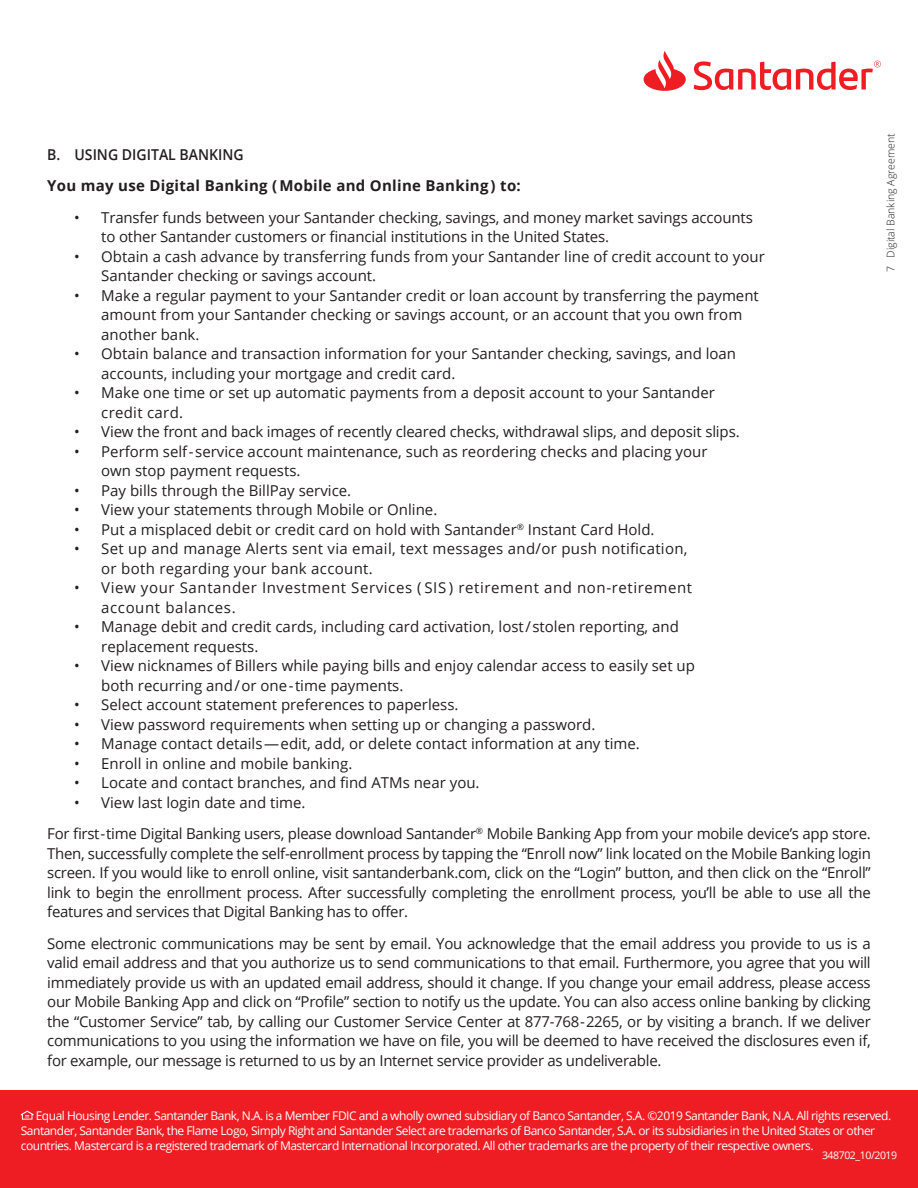
<style>
.page{position:relative;width:918px;height:1188px;background:#fff}
.page>*{position:absolute;margin:0;border:0;box-sizing:border-box;transform-origin:0 0}
.Paragraph{font:15px/19.5px "Open Sans";color:#231f20}
.Paragraph-2{font:15px/19.5px "Open Sans";letter-spacing:.02em;color:#231f20}
.Paragraph-3{font:15px/19.5px "Open Sans";letter-spacing:.04em;color:#231f20}
.Bold_Justification{font:700 15px "Open Sans";letter-spacing:.02em;color:#231f20}
.Bold_Head{font:600 15px "Open Sans";color:#231f20;scale:.94 1}
.t1{font:12px/15px "Open Sans";letter-spacing:-.04em;color:#fff}
.t2{font:300 10.5px "Open Sans";color:#231f20}
.t3{font:10.5px "Open Sans";letter-spacing:-.04em;color:#fff}
</style>
<div class="page">
<svg style="left:644px;top:51px;width:237px;height:40px"></svg>
<div style="left:0;top:1090px;width:918px;height:98px;background:#ee1d23"></div>
<svg style="left:21px;top:1111px;width:13px;height:9px"></svg>
<p class="Bold_Head" style="left:47px;top:144px;width:211px">B. USING DIGITAL BANKING</p>
<p class="Bold_Justification" style="left:47px;top:175px;width:475px">You may use Digital Banking ( Mobile and Online Banking ) to:</p>
<p class="Paragraph" style="left:101px;top:207px;width:653px;text-indent:-27px">• Transfer funds between your Santander checking, savings, and money market savings accounts to other Santander customers or financial institutions in the United States.</p>
<p class="Paragraph" style="left:101px;top:246px;width:665px;text-indent:-27px">• Obtain a cash advance by transferring funds from your Santander line of credit account to your<br>Santander checking or savings account.</p>
<p class="Paragraph" style="left:101px;top:285px;width:659px;text-indent:-27px">• Make a regular payment to your Santander credit or loan account by transferring the payment amount from your Santander checking or savings account, or an account that you own from another bank.</p>
<p class="Paragraph" style="left:101px;top:344px;width:636px;text-indent:-27px">• Obtain balance and transaction information for your Santander checking, savings, and loan accounts, including your mortgage and credit card.</p>
<p class="Paragraph" style="left:101px;top:383px;width:615px;text-indent:-27px">• Make one time or set up automatic payments from a deposit account to your Santander credit card.</p>
<p class="Paragraph" style="left:74px;top:422px;width:667px">• View the front and back images of recently cleared checks, withdrawal slips, and deposit slips.</p>
<p class="Paragraph" style="left:101px;top:441px;width:608px;text-indent:-27px">• Perform self - service account maintenance, such as reordering checks and placing your own stop payment requests.</p>
<p class="Paragraph" style="left:74px;top:480px;width:278px">• Pay bills through the BillPay service.</p>
<p class="Paragraph" style="left:74px;top:500px;width:365px">• View your statements through Mobile or Online.</p>
<p class="Paragraph" style="left:74px;top:519px;width:582px">• Put a misplaced debit or credit card on hold with Santander<sup>®</sup> Instant Card Hold.</p>
<p class="Paragraph-2" style="left:101px;top:539px;width:588px;text-indent:-27px">• Set up and manage Alerts sent via email, text messages and/or push notification, or both regarding your bank account.</p>
<p class="Paragraph-3" style="left:101px;top:578px;width:593px;text-indent:-27px">• View your Santander Investment Services ( SIS ) retirement and non-retirement account balances.</p>
<p class="Paragraph" style="left:101px;top:617px;width:579px;text-indent:-27px">• Manage debit and credit cards, including card activation, lost / stolen reporting, and replacement requests.</p>
<p class="Paragraph" style="left:101px;top:656px;width:595px;text-indent:-27px">• View nicknames of Billers while paying bills and enjoy calendar access to easily set up both recurring and / or one - time payments.</p>
<p class="Paragraph" style="left:74px;top:695px;width:386px">• Select account statement preferences to paperless.</p>
<p class="Paragraph" style="left:74px;top:714px;width:523px">• View password requirements when setting up or changing a password.</p>
<p class="Paragraph" style="left:74px;top:734px;width:567px">• Manage contact details — edit, add, or delete contact information at any time.</p>
<p class="Paragraph" style="left:74px;top:753px;width:280px">• Enroll in online and mobile banking.</p>
<p class="Paragraph" style="left:74px;top:773px;width:407px">• Locate and contact branches, and find ATMs near you.</p>
<p class="Paragraph" style="left:74px;top:792px;width:233px">• View last login date and time.</p>
<p class="Paragraph" style="left:47px;top:824px;width:825px;text-align:justify">For first - time Digital Banking users, please download Santander<sup>®</sup> Mobile Banking App from your mobile device’s app store.<br>Then, successfully complete the self-enrollment process by tapping the “Enroll now” link located on the Mobile Banking login screen. If you would like to enroll online, visit santanderbank.com, click on the “Login” button, and then click on the “Enroll” link to begin the enrollment process. After successfully completing the enrollment process, you’ll be able to use all the features and services that Digital Banking has to offer.</p>
<p class="Paragraph" style="left:47px;top:933px;width:825px;text-align:justify">Some electronic communications may be sent by email. You acknowledge that the email address you provide to us is a valid email address and that you authorize us to send communications to that email. Furthermore, you agree that you will immediately provide us with an updated email address, should it change. If you change your email address, please access our Mobile Banking App and click on “Profile” section to notify us the update. You can also access online banking by clicking the “Customer Service” tab, by calling our Customer Service Center at 877-768 - 2265, or by visiting a branch. If we deliver communications to you using the information we have on file, you will be deemed to have received the disclosures even if, for example, our message is returned to us by an Internet service provider as undeliverable.</p>
<p class="t2" style="left:884px;top:272px;width:140px;rotate:-90deg">7 Digital Banking Agreement</p>
<p class="t1" style="left:21px;top:1107px;width:872px;text-indent:15px">Equal Housing Lender. Santander Bank, N.A. is a Member FDIC and a wholly owned subsidiary of Banco Santander, S.A. ©2019 Santander Bank, N.A. All rights reserved.<br>Santander, Santander Bank, the Flame Logo, Simply Right and Santander Select are trademarks of Banco Santander, S.A. or its subsidiaries in the United States or other countries. Mastercard is a registered trademark of Mastercard International Incorporated. All other trademarks are the property of their respective owners.</p>
<p class="t3" style="left:822px;top:1148px;width:77px">348702_10/2019</p>
</div>
